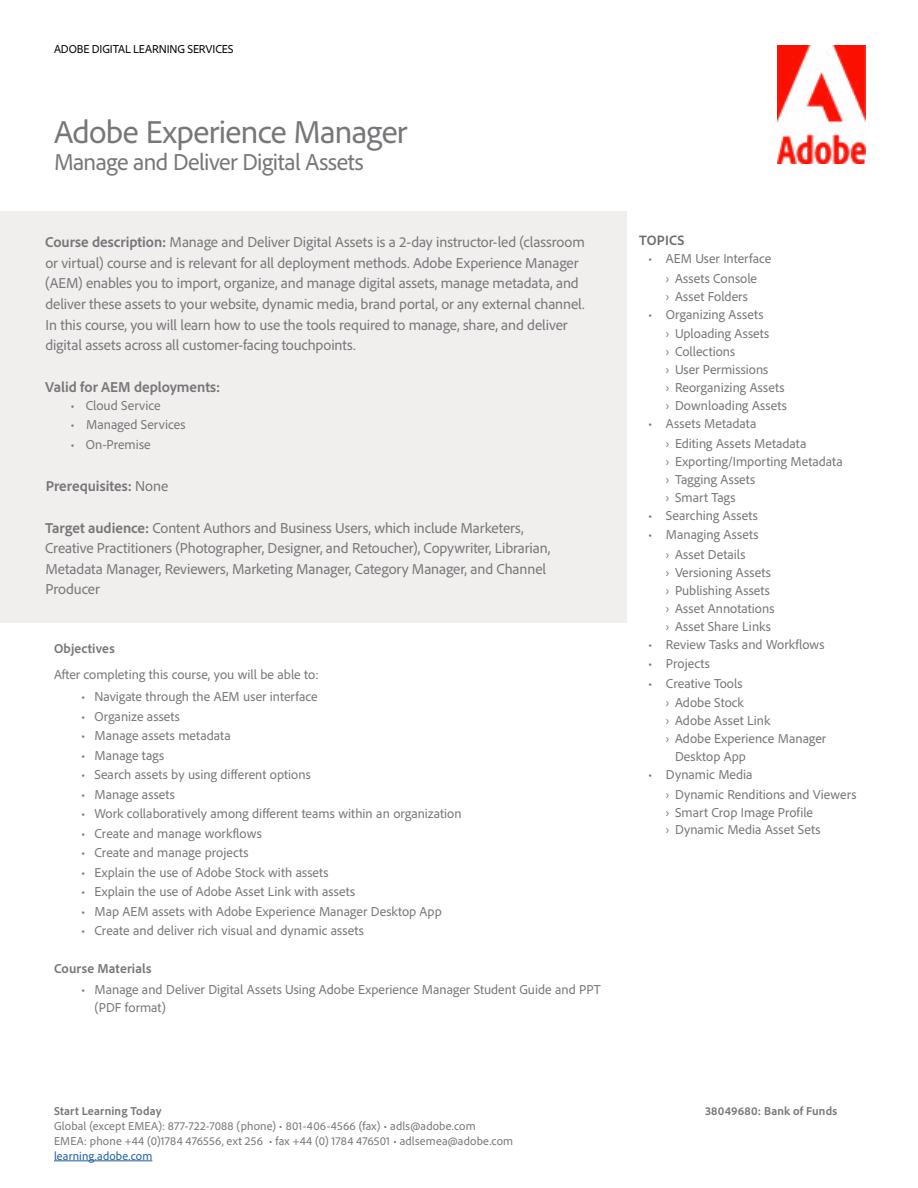
<style>
.page{position:relative;width:918px;height:1188px;background:#fff}
.page>*{position:absolute;margin:0;border:0;box-sizing:border-box;transform-origin:0 0}
.t1{font:33px "Adobe Clean";letter-spacing:-.02em;color:#77777a}
.t2{font:24px "Adobe Clean";letter-spacing:-.02em;color:#77777a}
.t3{font:15px/20.7px "Adobe Clean";letter-spacing:-.005em;color:#77777a}
.t4{font:700 15px "Adobe Clean";color:#77777a}
.t5{font:700 14.25px "Adobe Clean";letter-spacing:.015em;color:#6d6e71}
.t6{font:13.5px/18px "Adobe Clean";color:#77777a}
.t7{font:700 13.5px "Adobe Clean";letter-spacing:.015em;color:#77777a}
.t8{font:12px/15px "Adobe Clean";letter-spacing:.015em;color:#77777a}
.t9{font:700 12px "Adobe Clean";letter-spacing:.015em;color:#77777a}
.t10{font:12px "Adobe Clean";letter-spacing:-.01em;color:#000101}
.t11{font:12px "Adobe Clean";letter-spacing:.01em;color:#215e9e}
.s1{font-weight:700}
.s2{font-weight:400}
.s3{font-family:"Myriad Pro"}
</style>
<div class="page">
<img style="left:777px;top:45px;width:88px;height:118px">
<div style="left:0;top:211px;width:627px;height:411px;background:#f0efee"></div>
<hr style="left:54px;top:1161px;width:98px;height:1px;background:#215e9e">
<p class="t10" style="left:54px;top:42px;width:181px">ADOBE DIGITAL LEARNING SERVICES</p>
<h1 class="t1" style="left:54px;top:111px;width:355px">Adobe Experience Manager</h1>
<h2 class="t2" style="left:54px;top:147px;width:311px">Manage and Deliver Digital Assets</h2>
<p class="t3" style="left:45px;top:231px;width:541px"><span class="s1">Course description:</span> Manage and Deliver Digital Assets is a 2-day instructor-led (classroom or virtual) course and is relevant for all deployment methods. Adobe Experience Manager (AEM) enables you to import, organize, and manage digital assets, manage metadata, and deliver these assets to your website, dynamic media, brand portal, or any external channel.<br>In this course, you will learn how to use the tools required to manage, share, and deliver digital assets across all customer-facing touchpoints.</p>
<p class="t4" style="left:45px;top:377px;width:176px">Valid for AEM deployments:</p>
<p class="t6" style="left:70px;top:396px;width:92px">• Cloud Service</p>
<p class="t6" style="left:70px;top:415px;width:117px">• Managed Services</p>
<p class="t6" style="left:70px;top:435px;width:82px">• On-Premise</p>
<p class="t4" style="left:46px;top:477px;width:124px">Prerequisites: <span class="s2">None</span></p>
<p class="t3" style="left:45px;top:517px;width:507px"><span class="s1">Target audience:</span> Content Authors and Business Users, which include Marketers, Creative Practitioners (Photographer, Designer, and Retoucher), Copywriter, Librarian, Metadata Manager, Reviewers, Marketing Manager, Category Manager, and Channel Producer</p>
<p class="t7" style="left:54px;top:640px;width:62px">Objectives</p>
<p class="t6" style="left:54px;top:665px;width:266px">After completing this course, you will be able to:</p>
<p class="t6" style="left:81px;top:687px;width:238px">• Navigate through the AEM user interface</p>
<p class="t6" style="left:81px;top:707px;width:100px">• Organize assets</p>
<p class="t6" style="left:81px;top:726px;width:151px">• Manage assets metadata</p>
<p class="t6" style="left:81px;top:746px;width:85px">• Manage tags</p>
<p class="t6" style="left:81px;top:765px;width:231px">• Search assets by using different options</p>
<p class="t6" style="left:81px;top:785px;width:95px">• Manage assets</p>
<p class="t6" style="left:81px;top:804px;width:382px">• Work collaboratively among different teams within an organization</p>
<p class="t6" style="left:81px;top:824px;width:182px">• Create and manage workflows</p>
<p class="t6" style="left:81px;top:843px;width:169px">• Create and manage projects</p>
<p class="t6" style="left:81px;top:863px;width:249px">• Explain the use of Adobe Stock with assets</p>
<p class="t6" style="left:81px;top:882px;width:276px">• Explain the use of Adobe Asset Link with assets</p>
<p class="t6" style="left:81px;top:902px;width:362px">• Map AEM assets with Adobe Experience Manager Desktop App</p>
<p class="t6" style="left:81px;top:921px;width:284px">• Create and deliver rich visual and dynamic assets</p>
<p class="t7" style="left:54px;top:959px;width:99px">Course Materials</p>
<p class="t6" style="left:94px;top:980px;width:508px;text-indent:-14px">• Manage and Deliver Digital Assets Using Adobe Experience Manager Student Guide and PPT (PDF format)</p>
<p class="t9" style="left:54px;top:1103px;width:109px">Start Learning Today</p>
<p class="t8" style="left:54px;top:1118px;width:461px">Global (except EMEA): 877-722-7088 (phone) • 801-406-4566 (fax) • adls@adobe.com<br>EMEA: phone +44 (0)1784 476556, ext 256 • fax +44 (0) 1784 476501 • adlsemea@adobe.com</p>
<p class="t11" style="left:54px;top:1148px;width:100px">learning.adobe.com</p>
<p class="t5" style="left:639px;top:231px;width:47px">TOPICS</p>
<p class="t6" style="left:648px;top:248px;width:125px;line-height:19.5px;text-align:center">• AEM User Interface <span class="s3">›</span> Assets Console</p>
<p class="t6" style="left:666px;top:287px;width:83px"><span class="s3">›</span> Asset Folders</p>
<p class="t6" style="left:666px;top:304px;width:105px;line-height:19.5px;text-indent:-18px">• Organizing Assets <span class="s3">›</span> Uploading Assets</p>
<p class="t6" style="left:666px;top:342px;width:122px"><span class="s3">›</span> Collections<br><span class="s3">›</span> User Permissions<br><span class="s3">›</span> Reorganizing Assets <span class="s3">›</span> Downloading Assets</p>
<p class="t6" style="left:666px;top:413px;width:142px;line-height:19.5px;text-indent:-18px">• Assets Metadata<br><span class="s3">›</span> Editing Assets Metadata</p>
<p class="t6" style="left:666px;top:452px;width:178px"><span class="s3">›</span> Exporting/Importing Metadata <span class="s3">›</span> Tagging Assets<br><span class="s3">›</span> Smart Tags</p>
<p class="t6" style="left:648px;top:506px;width:111px">• Searching Assets</p>
<p class="t6" style="left:648px;top:524px;width:112px;line-height:19.5px;text-align:center">• Managing Assets <span class="s3">›</span> Asset Details</p>
<p class="t6" style="left:666px;top:563px;width:110px"><span class="s3">›</span> Versioning Assets <span class="s3">›</span> Publishing Assets <span class="s3">›</span> Asset Annotations <span class="s3">›</span> Asset Share Links</p>
<p class="t6" style="left:648px;top:635px;width:178px">• Review Tasks and Workflows</p>
<p class="t6" style="left:648px;top:654px;width:63px">• Projects</p>
<p class="t6" style="left:648px;top:673px;width:97px;line-height:19.5px;text-align:right">• Creative Tools <span class="s3">›</span> Adobe Stock</p>
<p class="t6" style="left:666px;top:711px;width:106px"><span class="s3">›</span> Adobe Asset Link</p>
<p class="t6" style="left:666px;top:729px;width:162px"><span class="s3">›</span> Adobe Experience Manager</p>
<p class="t6" style="left:675px;top:747px;width:73px">Desktop App</p>
<p class="t6" style="left:666px;top:764px;width:192px;line-height:19.5px;text-indent:-18px">• Dynamic Media<br><span class="s3">›</span> Dynamic Renditions and Viewers</p>
<p class="t6" style="left:666px;top:803px;width:156px"><span class="s3">›</span> Smart Crop Image Profile<br><span class="s3">›</span> Dynamic Media Asset Sets</p>
<p class="t9" style="left:705px;top:1103px;width:134px">38049680: Bank of Funds</p>
</div>
